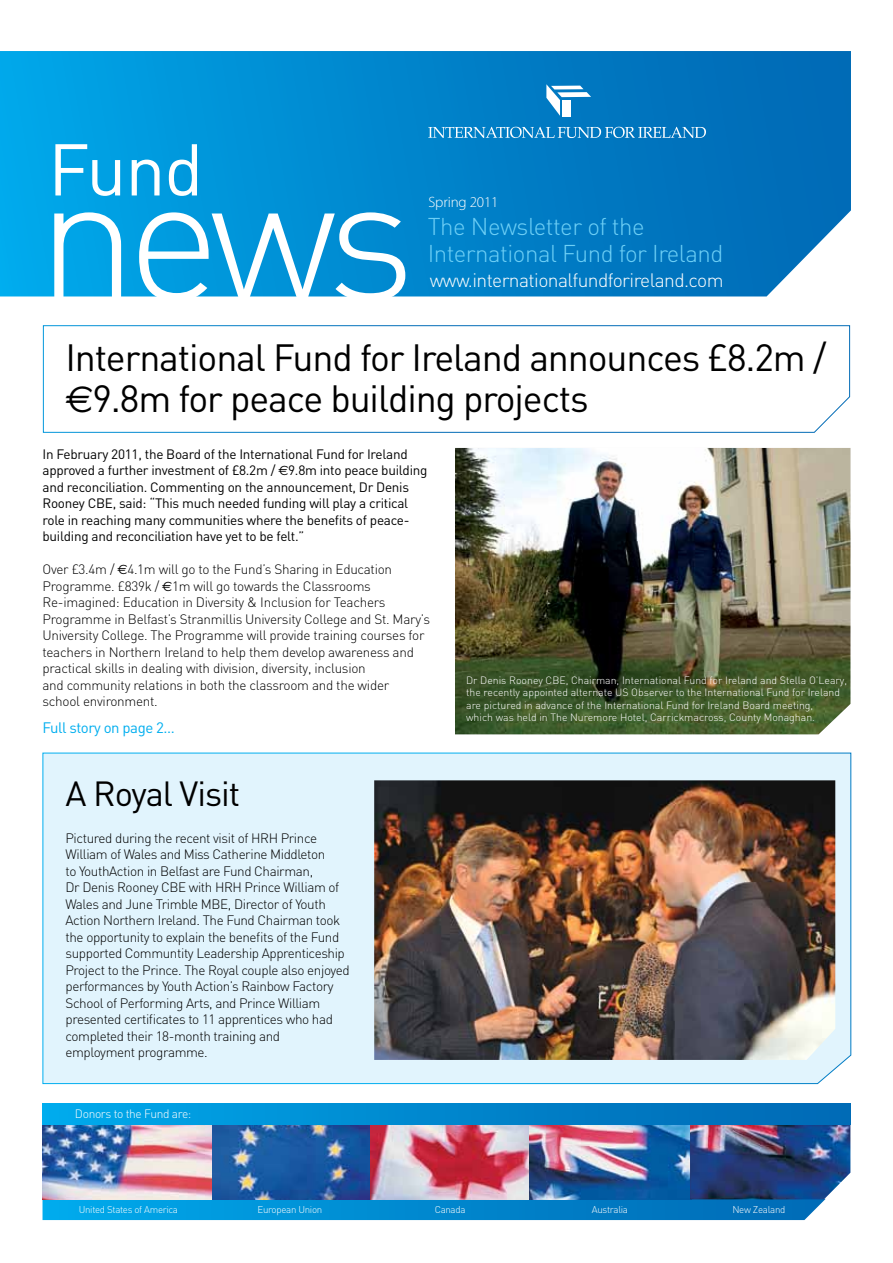
<style>
.page{position:relative;width:893px;height:1263px;background:#fff}
.page>*{position:absolute;margin:0;border:0;box-sizing:border-box;transform-origin:0 0}
.t1{font:300 180px "DIN";color:#fff}
.t2{font:72px "DIN";color:#fff}
.t3{font:37.5px/40.5px "DIN";letter-spacing:-.03em;color:#000}
.t4{font:34.5px "DIN";letter-spacing:-.03em;color:#000}
.t5{font:300 24px/27px "DIN";letter-spacing:-.02em;color:#6dcff6}
.t6{font:300 19.2px "DIN";letter-spacing:-.03em;color:#fff}
.t7{font:15px "DIN";letter-spacing:-.03em;color:#00aeef}
.t8{font:300 15px "Myriad Pro";letter-spacing:-.01em;color:#fff}
.t9{font:300 13.5px/16.5px "DIN";letter-spacing:-.03em;color:#000}
.t10{font:13.5px/16.5px "DIN";letter-spacing:-.02em;color:#000}
.t11{font:300 12px "DIN";letter-spacing:-.03em;color:#fff}
.t12{font:300 10.5px/12.6px "DIN";color:#fff}
.t13{font:300 9.75px "DIN";letter-spacing:-.03em;color:#fff}
.s1{font-family:"Euro Sans"}
.s2{font-family:"Euro Sans";font-weight:400}
</style>
<div class="page">
<svg style="left:0;top:51px;width:851px;height:245px;background:#0288ce"></svg>
<svg style="left:428px;top:127px;width:278px;height:11px;background:#469ed2"></svg>
<svg style="left:546px;top:84px;width:45px;height:32px"></svg>
<svg style="left:43px;top:1199px;width:783px;height:21px;background:#098bcf"></svg>
<img style="left:43px;top:1124px;width:807px;height:75px">
<div style="left:43px;top:1103px;width:807px;height:21px;background:linear-gradient(to right,#00a9eb,#0066b2)"></div>
<svg style="left:43px;top:325px;width:807px;height:108px"></svg>
<div style="left:42px;top:752px;width:810px;height:332px;background:#e1f4fd"></div>
<img style="left:374px;top:780px;width:461px;height:280px">
<img style="left:455px;top:448px;width:395px;height:286px">
<h2 class="t2" style="left:48px;top:125px;width:157px">Fund</h2>
<h1 class="t1" style="left:37px;top:125px;width:380px">news</h1>
<p class="t8" style="left:428px;top:193px;width:72px">Spring 2011</p>
<h3 class="t5" style="left:428px;top:213px;width:297px">The Newsletter of the<br>International Fund for Ireland</h3>
<h3 class="t6" style="left:430px;top:269px;width:295px">www.internationalfundforireland.com</h3>
<h3 class="t3" style="left:66px;top:336px;width:762px">International Fund for Ireland announces £8.2m /<br><span class="s1">H</span>9.8m for peace building projects</h3>
<p class="t10" style="left:43px;top:446px;width:386px">In February 2011, the Board of the International Fund for Ireland approved a further investment of £8.2m / <span class="s1">D</span>9.8m into peace building and reconciliation. Commenting on the announcement, Dr Denis Rooney CBE, said: “This much needed funding will play a critical role in reaching many communities where the benefits of peace&shy;building and reconciliation have yet to be felt.”</p>
<p class="t9" style="left:43px;top:561px;width:389px">Over £3.4m / <span class="s2">B</span>4.1m will go to the Fund’s Sharing in Education Programme. £839k / <span class="s2">B</span>1m will go towards the Classrooms Re-imagined: Education in Diversity &amp; Inclusion for Teachers Programme in Belfast’s Stranmillis University College and St. Mary’s University College. The Programme will provide training courses for teachers in Northern Ireland to help them develop awareness and practical skills in dealing with division, diversity, inclusion<br>and community relations in both the classroom and the wider school environment.</p>
<p class="t7" style="left:43px;top:718px;width:134px">Full story on page 2...</p>
<h3 class="t4" style="left:66px;top:772px;width:176px">A Royal Visit</h3>
<p class="t9" style="left:66px;top:830px;width:286px">Pictured during the recent visit of HRH Prince William of Wales and Miss Catherine Middleton<br>to YouthAction in Belfast are Fund Chairman,<br>Dr Denis Rooney CBE with HRH Prince William of Wales and June Trimble MBE, Director of Youth Action Northern Ireland. The Fund Chairman took the opportunity to explain the benefits of the Fund supported Communtity Leadership Apprenticeship Project to the Prince. The Royal couple also enjoyed performances by Youth Action’s Rainbow Factory School of Performing Arts, and Prince William presented certificates to 11 apprentices who had completed their 18-month training and employment programme.</p>
<p class="t11" style="left:75px;top:1106px;width:118px">Donors to the Fund are:</p>
<p class="t12" style="left:466px;top:673px;width:382px">Dr Denis Rooney CBE, Chairman, International Fund for Ireland and Stella O’Leary, the recently appointed alternate US Observer to the International Fund for Ireland are pictured in advance of the International Fund for Ireland Board meeting,<br>which was held in The Nuremore Hotel, Carrickmacross, County Monaghan.</p>
<p class="t13" style="left:79px;top:1203px;width:101px">United States of America</p>
<p class="t13" style="left:258px;top:1203px;width:66px">European Union</p>
<p class="t13" style="left:435px;top:1203px;width:32px">Canada</p>
<p class="t13" style="left:592px;top:1203px;width:38px">Australia</p>
<p class="t13" style="left:732px;top:1203px;width:55px">New Zealand</p>
</div>
